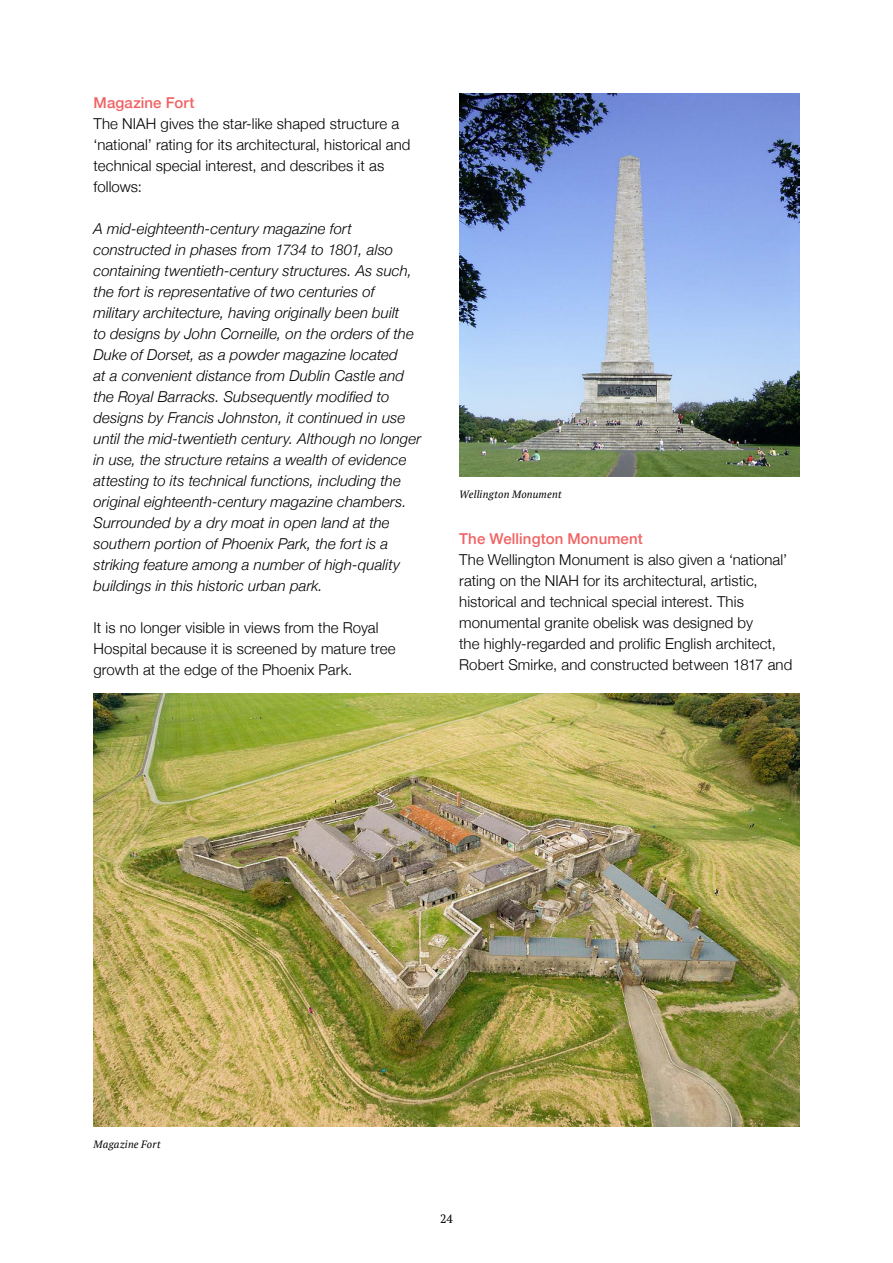
<style>
.page{position:relative;width:893px;height:1263px;background:#fff}
.page>*{position:absolute;margin:0;border:0;box-sizing:border-box;transform-origin:0 0}
.t1{font:italic 300 15px/21px "Helvetica Neue";letter-spacing:.005em;color:#000}
.t2{font:300 15px/21px "Helvetica Neue";letter-spacing:.005em;color:#000}
.t3{font:500 15px "Helvetica Neue";letter-spacing:.01em;color:#f16263}
.t4{font:12px "PT Serif";color:#000}
.t5{font:italic 10.5px "PT Serif";letter-spacing:.015em;color:#000}
</style>
<div class="page">
<img style="left:94px;top:693px;width:705px;height:434px">
<img style="left:459px;top:94px;width:340px;height:382px">
<p class="t3" style="left:94px;top:91px;width:102px">Magazine Fort</p>
<p class="t2" style="left:94px;top:112px;width:318px">The NIAH gives the star-like shaped structure a ‘national’ rating for its architectural, historical and technical special interest, and describes it as follows:</p>
<p class="t1" style="left:94px;top:217px;width:329px">A mid-eighteenth-century magazine fort constructed in phases from 1734 to 1801, also containing twentieth-century structures. As such, the fort is representative of two centuries of military architecture, having originally been built<br>to designs by John Corneille, on the orders of the Duke of Dorset, as a powder magazine located<br>at a convenient distance from Dublin Castle and the Royal Barracks. Subsequently modified to designs by Francis Johnston, it continued in use until the mid-twentieth century. Although no longer in use, the structure retains a wealth of evidence attesting to its technical functions, including the original eighteenth-century magazine chambers.<br>Surrounded by a dry moat in open land at the southern portion of Phoenix Park, the fort is a striking feature among a number of high-quality buildings in this historic urban park.</p>
<p class="t2" style="left:94px;top:616px;width:303px">It is no longer visible in views from the Royal<br>Hospital because it is screened by mature tree growth at the edge of the Phoenix Park.</p>
<p class="t5" style="left:459px;top:487px;width:104px">Wellington Monument</p>
<p class="t3" style="left:459px;top:527px;width:185px">The Wellington Monument</p>
<p class="t2" style="left:459px;top:548px;width:335px">The Wellington Monument is also given a ‘national’ rating on the NIAH for its architectural, artistic, historical and technical special interest. This monumental granite obelisk was designed by<br>the highly-regarded and prolific English architect, Robert Smirke, and constructed between 1817 and</p>
<p class="t5" style="left:94px;top:1138px;width:68px">Magazine Fort</p>
<p class="t4" style="left:440px;top:1211px;width:14px">24</p>
</div>
